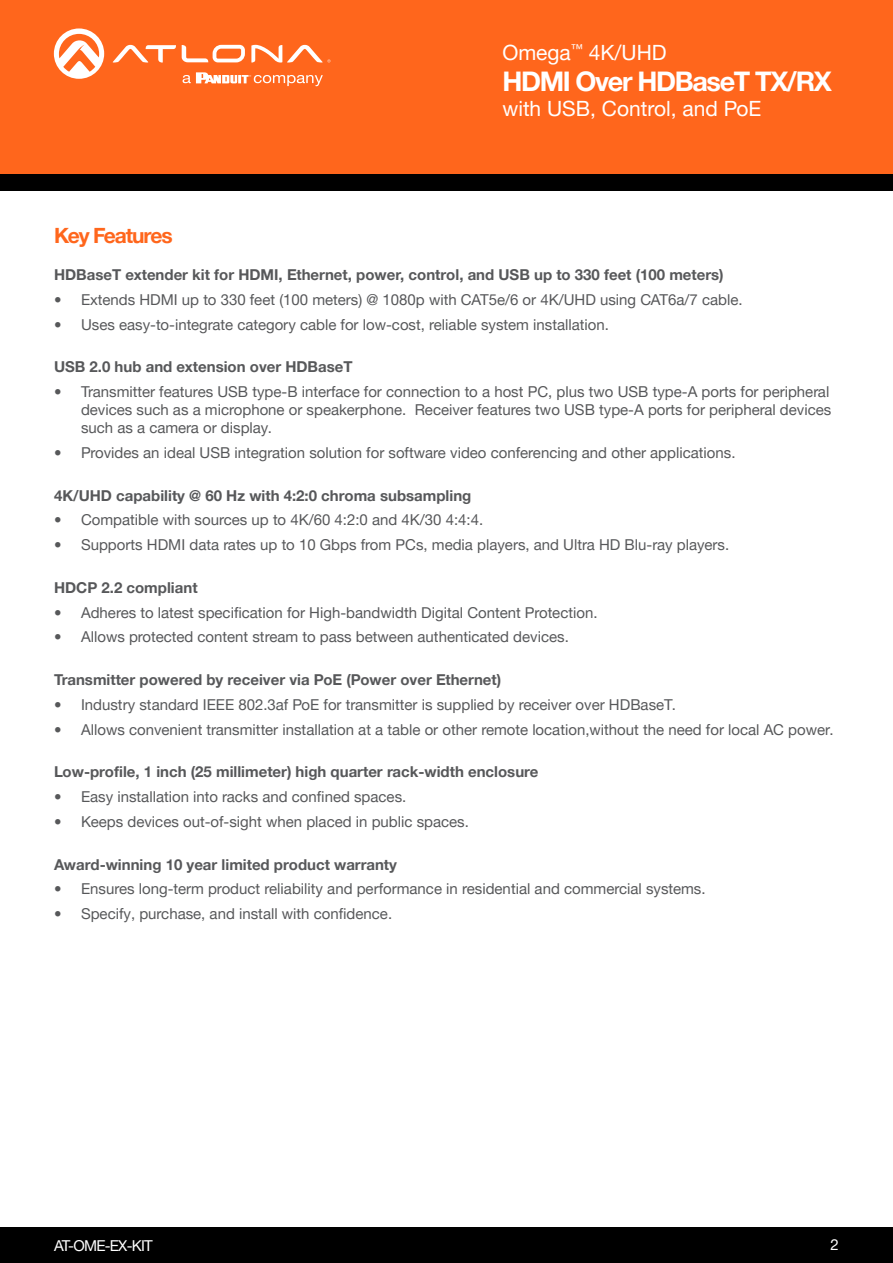
<style>
.page{position:relative;width:893px;height:1263px;background:#fff}
.page>*{position:absolute;margin:0;border:0;box-sizing:border-box;transform-origin:0 0}
.t1{font:700 27px "Helvetica Neue LTW1 G";letter-spacing:-.05em;color:#fff}
.t2{font:21px "Helvetica Neue LTW1 G";color:#fff}
.Product_Type_First_P{font:700 21px "Helvetica Neue LTW1 G";letter-spacing:-.05em;color:#ff661c}
.t3{font:15px/18px "Helvetica Neue LTW1 G";color:#57585a}
.Bullets{font:700 15px "Helvetica Neue LTW1 G";color:#57585a}
.t4{font:15px "Helvetica Neue LTW1 G";letter-spacing:-.05em;color:#fff}
</style>
<div class="page">
<div style="left:0;top:1227px;width:893px;height:36px;background:#000"></div>
<div style="left:0;top:0;width:893px;height:174px;background:#ff661c"></div>
<div style="left:0;top:174px;width:893px;height:17px;background:#000"></div>
<svg style="left:182px;top:45px;width:63px;height:17px"></svg>
<svg style="left:113px;top:45px;width:63px;height:18px"></svg>
<svg style="left:251px;top:45px;width:80px;height:18px"></svg>
<svg style="left:54px;top:28px;width:50px;height:51px"></svg>
<svg style="left:183px;top:72px;width:140px;height:14px"></svg>
<h2 class="t2" style="left:502px;top:39px;width:166px">Omega<sup>™</sup> 4K/UHD</h2>
<h2 class="t2" style="left:502px;top:95px;width:260px">with USB, Control, and PoE</h2>
<h1 class="t1" style="left:502px;top:65px;width:331px">HDMI Over HDBaseT TX/RX</h1>
<p class="Product_Type_First_P" style="left:54px;top:223px;width:120px">Key Features</p>
<p class="Bullets" style="left:54px;top:265px;width:671px">HDBaseT extender kit for HDMI, Ethernet, power, control, and USB up to 330 feet (100 meters)</p>
<p class="t3" style="left:54px;top:290px;width:690px">• Extends HDMI up to 330 feet (100 meters) @ 1080p with CAT5e/6 or 4K/UHD using CAT6a/7 cable.</p>
<p class="t3" style="left:54px;top:315px;width:557px">• Uses easy-to-integrate category cable for low-cost, reliable system installation.</p>
<p class="Bullets" style="left:54px;top:358px;width:300px">USB 2.0 hub and extension over HDBaseT</p>
<p class="t3" style="left:81px;top:383px;width:752px;text-indent:-27px">• Transmitter features USB type-B interface for connection to a host PC, plus two USB type-A ports for peripheral devices such as a microphone or speakerphone. Receiver features two USB type-A ports for peripheral devices such as a camera or display.</p>
<p class="t3" style="left:54px;top:443px;width:683px">• Provides an ideal USB integration solution for software video conferencing and other applications.</p>
<p class="Bullets" style="left:54px;top:486px;width:419px">4K/UHD capability @ 60 Hz with 4:2:0 chroma subsampling</p>
<p class="t3" style="left:54px;top:511px;width:431px">• Compatible with sources up to 4K/60 4:2:0 and 4K/30 4:4:4.</p>
<p class="t3" style="left:54px;top:536px;width:677px">• Supports HDMI data rates up to 10 Gbps from PCs, media players, and Ultra HD Blu-ray players.</p>
<p class="Bullets" style="left:54px;top:578px;width:145px">HDCP 2.2 compliant</p>
<p class="t3" style="left:54px;top:603px;width:545px">• Adheres to latest specification for High-bandwidth Digital Content Protection.</p>
<p class="t3" style="left:54px;top:628px;width:516px">• Allows protected content stream to pass between authenticated devices.</p>
<p class="Bullets" style="left:54px;top:670px;width:449px">Transmitter powered by receiver via PoE (Power over Ethernet)</p>
<p class="t3" style="left:54px;top:695px;width:623px">• Industry standard IEEE 802.3af PoE for transmitter is supplied by receiver over HDBaseT.</p>
<p class="t3" style="left:54px;top:720px;width:781px">• Allows convenient transmitter installation at a table or other remote location,without the need for local AC power.</p>
<p class="Bullets" style="left:54px;top:763px;width:486px">Low-profile, 1 inch (25 millimeter) high quarter rack-width enclosure</p>
<p class="t3" style="left:54px;top:788px;width:354px">• Easy installation into racks and confined spaces.</p>
<p class="t3" style="left:54px;top:812px;width:416px">• Keeps devices out-of-sight when placed in public spaces.</p>
<p class="Bullets" style="left:54px;top:855px;width:344px">Award-winning 10 year limited product warranty</p>
<p class="t3" style="left:54px;top:880px;width:653px">• Ensures long-term product reliability and performance in residential and commercial systems.</p>
<p class="t3" style="left:54px;top:905px;width:340px">• Specify, purchase, and install with confidence.</p>
<p class="t4" style="left:54px;top:1236px;width:100px">AT-OME-EX-KIT</p>
<p class="t4" style="left:831px;top:1235px;width:10px">2</p>
</div>
